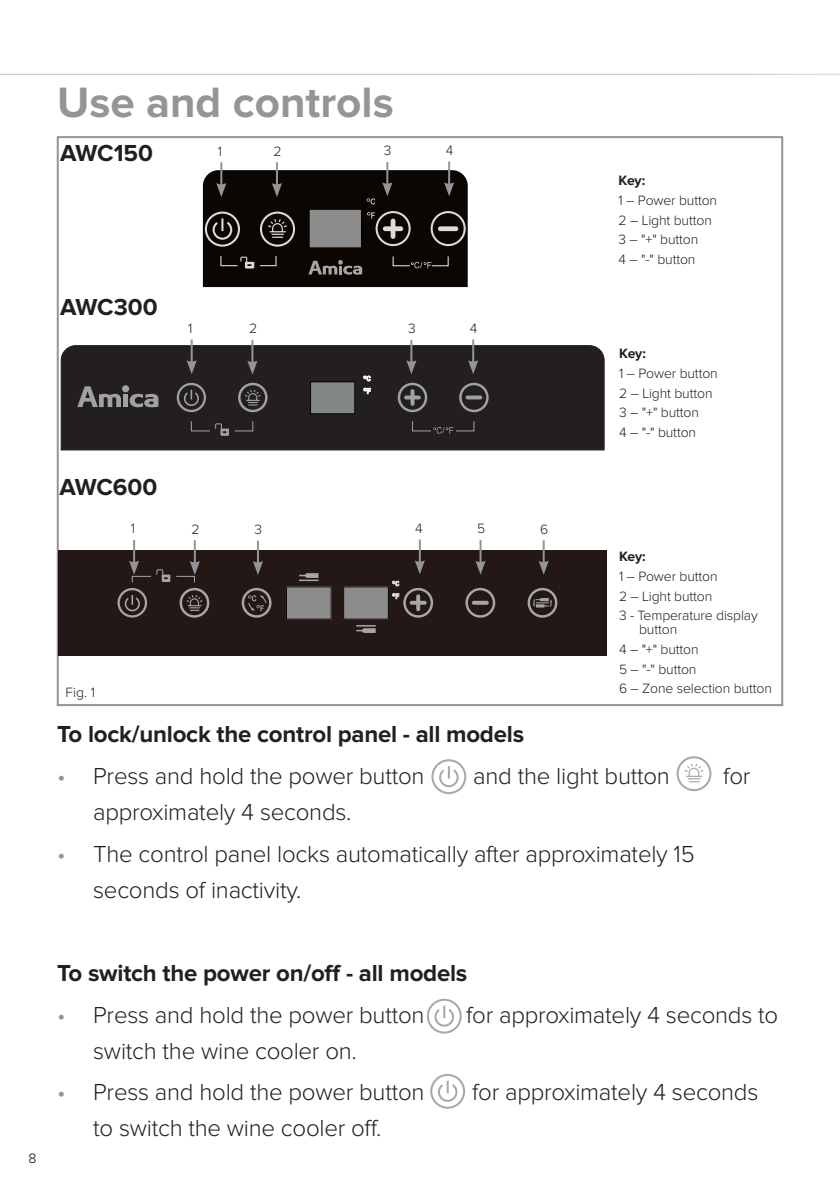
<style>
.page{position:relative;width:840px;height:1191px;background:#fff}
.page>*{position:absolute;margin:0;border:0;box-sizing:border-box;transform-origin:0 0}
.t1{font:700 44px "Proxima Nova";color:#939598}
.t2{font:300 24px/36px "Proxima Nova";letter-spacing:-.01em;color:#231f20}
.t3{font:700 24px "Proxima Nova";letter-spacing:-.01em;color:#231f20}
.t4{font:300 14px/14px "Proxima Nova";letter-spacing:-.01em;color:#231f20}
.t5{font:700 14px "Proxima Nova";letter-spacing:-.025em;color:#231f20}
.t6{font:300 14px "Proxima Nova";color:#000}
.s1{color:#939598}
</style>
<div class="page">
<hr style="left:0;top:74px;width:839px;height:1px;background:#bcbdc0">
<svg style="left:431px;top:759px;width:35px;height:35px"></svg>
<div style="left:57px;top:136px;width:725px;height:570px;background:#fff;border:2px solid #939598"></div>
<div style="left:61px;top:345px;width:543px;height:105px;background:#231f20"></div>
<div style="left:310px;top:382px;width:44px;height:32px;background:#828687"></div>
<div style="left:310px;top:382px;width:44px;height:32px;border:1px solid #000"></div>
<div style="left:397px;top:383px;width:30px;height:29px;border:2px solid #a0a1a4;border-radius:50%"></div>
<svg style="left:404px;top:389px;width:16px;height:17px"></svg>
<div style="left:459px;top:383px;width:29px;height:29px;border:2px solid #a0a1a4;border-radius:50%"></div>
<svg style="left:465px;top:395px;width:17px;height:4px"></svg>
<div style="left:177px;top:383px;width:29px;height:29px;border:2px solid #a0a1a4;border-radius:50%"></div>
<svg style="left:183px;top:388px;width:16px;height:19px"></svg>
<svg style="left:190px;top:420px;width:64px;height:16px"></svg>
<div style="left:238px;top:383px;width:29px;height:29px;border:2px solid #a0a1a4;border-radius:50%"></div>
<svg style="left:243px;top:388px;width:19px;height:18px"></svg>
<svg style="left:411px;top:420px;width:63px;height:14px"></svg>
<svg style="left:363px;top:388px;width:7px;height:6px"></svg>
<svg style="left:363px;top:376px;width:7px;height:5px"></svg>
<svg style="left:130px;top:394px;width:28px;height:13px"></svg>
<div style="left:123px;top:394px;width:5px;height:13px;background:#9fa1a4"></div>
<div style="left:122px;top:385px;width:7px;height:7px;background:#9fa1a4;border-radius:50%"></div>
<svg style="left:77px;top:386px;width:44px;height:21px"></svg>
<hr style="left:386px;top:162px;width:2px;height:23px;background:#939598">
<hr style="left:448px;top:162px;width:2px;height:23px;background:#939598">
<hr style="left:190px;top:339px;width:2px;height:24px;background:#939598">
<svg style="left:186px;top:360px;width:11px;height:14px"></svg>
<hr style="left:251px;top:340px;width:2px;height:24px;background:#939598">
<svg style="left:247px;top:360px;width:10px;height:14px"></svg>
<div style="left:58px;top:550px;width:548px;height:106px;background:#231815"></div>
<div style="left:403px;top:588px;width:30px;height:29px;border:2px solid #a6a6a5;border-radius:50%"></div>
<svg style="left:409px;top:594px;width:17px;height:17px"></svg>
<div style="left:465px;top:588px;width:30px;height:29px;border:2px solid #a6a6a5;border-radius:50%"></div>
<svg style="left:472px;top:601px;width:16px;height:4px"></svg>
<div style="left:527px;top:588px;width:30px;height:29px;border:2px solid #a6a6a5;border-radius:50%"></div>
<svg style="left:533px;top:598px;width:19px;height:10px"></svg>
<div style="left:117px;top:588px;width:30px;height:29px;border:2px solid #a6a6a5;border-radius:50%"></div>
<svg style="left:124px;top:593px;width:17px;height:19px"></svg>
<div style="left:179px;top:588px;width:30px;height:29px;border:2px solid #a6a6a5;border-radius:50%"></div>
<div style="left:241px;top:588px;width:30px;height:29px;border:2px solid #a6a6a5;border-radius:50%"></div>
<svg style="left:248px;top:595px;width:19px;height:16px"></svg>
<svg style="left:185px;top:593px;width:19px;height:18px"></svg>
<svg style="left:299px;top:573px;width:19px;height:8px"></svg>
<svg style="left:356px;top:625px;width:19px;height:8px"></svg>
<svg style="left:392px;top:581px;width:7px;height:5px"></svg>
<svg style="left:392px;top:593px;width:7px;height:6px"></svg>
<div style="left:286px;top:587px;width:45px;height:32px;background:#8c8c8c"></div>
<div style="left:343px;top:587px;width:45px;height:32px;background:#8c8c8c"></div>
<hr style="left:133px;top:540px;width:2px;height:24px;background:#939598">
<hr style="left:194px;top:540px;width:2px;height:24px;background:#939598">
<svg style="left:129px;top:560px;width:71px;height:23px"></svg>
<hr style="left:257px;top:540px;width:2px;height:24px;background:#939598">
<svg style="left:253px;top:561px;width:10px;height:14px"></svg>
<hr style="left:418px;top:539px;width:2px;height:24px;background:#939598">
<svg style="left:415px;top:560px;width:9px;height:14px"></svg>
<hr style="left:479px;top:540px;width:2px;height:24px;background:#939598">
<svg style="left:475px;top:560px;width:10px;height:14px"></svg>
<hr style="left:542px;top:540px;width:2px;height:24px;background:#939598">
<svg style="left:538px;top:560px;width:10px;height:14px"></svg>
<svg style="left:676px;top:756px;width:35px;height:35px"></svg>
<svg style="left:426px;top:998px;width:35px;height:35px"></svg>
<svg style="left:430px;top:1074px;width:35px;height:34px"></svg>
<hr style="left:410px;top:340px;width:2px;height:23px;background:#939598">
<svg style="left:406px;top:360px;width:10px;height:14px"></svg>
<hr style="left:472px;top:339px;width:2px;height:24px;background:#939598">
<svg style="left:468px;top:360px;width:10px;height:14px"></svg>
<hr style="left:220px;top:162px;width:2px;height:24px;background:#939598">
<hr style="left:276px;top:162px;width:2px;height:24px;background:#939598">
<svg style="left:203px;top:170px;width:264px;height:117px;background:#221d1a"></svg>
<p class="t1" style="left:57px;top:77px;width:338px">Use and controls</p>
<p class="t3" style="left:60px;top:139px;width:94px">AWC150</p>
<p class="t4" style="left:218px;top:144px;width:6px">1</p>
<p class="t4" style="left:273px;top:144px;width:10px">2</p>
<p class="t3" style="left:60px;top:294px;width:99px">AWC300</p>
<p class="t4" style="left:188px;top:321px;width:6px">1</p>
<p class="t4" style="left:249px;top:322px;width:10px">2</p>
<p class="t3" style="left:59px;top:473px;width:99px">AWC600</p>
<p class="t4" style="left:384px;top:144px;width:9px">3</p>
<p class="t4" style="left:445px;top:144px;width:9px">4</p>
<p class="t4" style="left:408px;top:322px;width:9px">3</p>
<p class="t4" style="left:469px;top:321px;width:9px">4</p>
<p class="t4" style="left:131px;top:522px;width:6px">1</p>
<p class="t4" style="left:191px;top:522px;width:10px">2</p>
<p class="t4" style="left:254px;top:523px;width:9px">3</p>
<p class="t4" style="left:415px;top:521px;width:9px">4</p>
<p class="t4" style="left:477px;top:522px;width:10px">5</p>
<p class="t4" style="left:540px;top:522px;width:10px">6</p>
<p class="t4" style="left:65px;top:685px;width:31px">Fig. 1</p>
<p class="t5" style="left:618px;top:173px;width:28px">Key:</p>
<p class="t4" style="left:618px;top:194px;width:100px">1 – Power button</p>
<p class="t4" style="left:618px;top:213px;width:95px">2 – Light button</p>
<p class="t4" style="left:618px;top:233px;width:81px">3 – "+" button</p>
<p class="t4" style="left:618px;top:253px;width:78px">4 – "-" button</p>
<p class="t5" style="left:619px;top:346px;width:28px">Key:</p>
<p class="t4" style="left:619px;top:367px;width:100px">1 – Power button</p>
<p class="t4" style="left:619px;top:386px;width:95px">2 – Light button</p>
<p class="t4" style="left:619px;top:406px;width:81px">3 – "+" button</p>
<p class="t4" style="left:619px;top:426px;width:78px">4 – "-" button</p>
<p class="t5" style="left:618px;top:549px;width:28px">Key:</p>
<p class="t4" style="left:618px;top:569px;width:100px">1 – Power button</p>
<p class="t4" style="left:618px;top:589px;width:95px">2 – Light button</p>
<p class="t4" style="left:638px;top:609px;width:120px;text-indent:-20px">3 - Temperature display button</p>
<p class="t4" style="left:618px;top:642px;width:81px">4 – "+" button</p>
<p class="t4" style="left:618px;top:662px;width:79px">5 – "-" button</p>
<p class="t4" style="left:618px;top:682px;width:154px">6 – Zone selection button</p>
<p class="t3" style="left:57px;top:720px;width:468px">To lock/unlock the control panel - all models</p>
<p class="t2" style="left:57px;top:758px;width:368px"><span class="s1">•</span> Press and hold the power button</p>
<p class="t2" style="left:473px;top:758px;width:198px">and the light button</p>
<p class="t2" style="left:722px;top:758px;width:29px">for</p>
<p class="t2" style="left:93px;top:794px;width:260px">approximately 4 seconds.</p>
<p class="t2" style="left:93px;top:836px;width:602px;text-indent:-36px"><span class="s1">•</span> The control panel locks automatically after approximately 15 seconds of inactivity.</p>
<p class="t6" style="left:28px;top:1150px;width:9px">8</p>
<p class="t3" style="left:57px;top:959px;width:411px">To switch the power on/off - all models</p>
<p class="t2" style="left:57px;top:997px;width:368px"><span class="s1">•</span> Press and hold the power button</p>
<p class="t2" style="left:466px;top:997px;width:313px">for approximately 4 seconds to</p>
<p class="t2" style="left:93px;top:1033px;width:265px">switch the wine cooler on.</p>
<p class="t2" style="left:57px;top:1075px;width:368px"><span class="s1">•</span> Press and hold the power button</p>
<p class="t2" style="left:472px;top:1075px;width:287px">for approximately 4 seconds</p>
<p class="t2" style="left:93px;top:1111px;width:289px">to switch the wine cooler off.</p>
</div>
